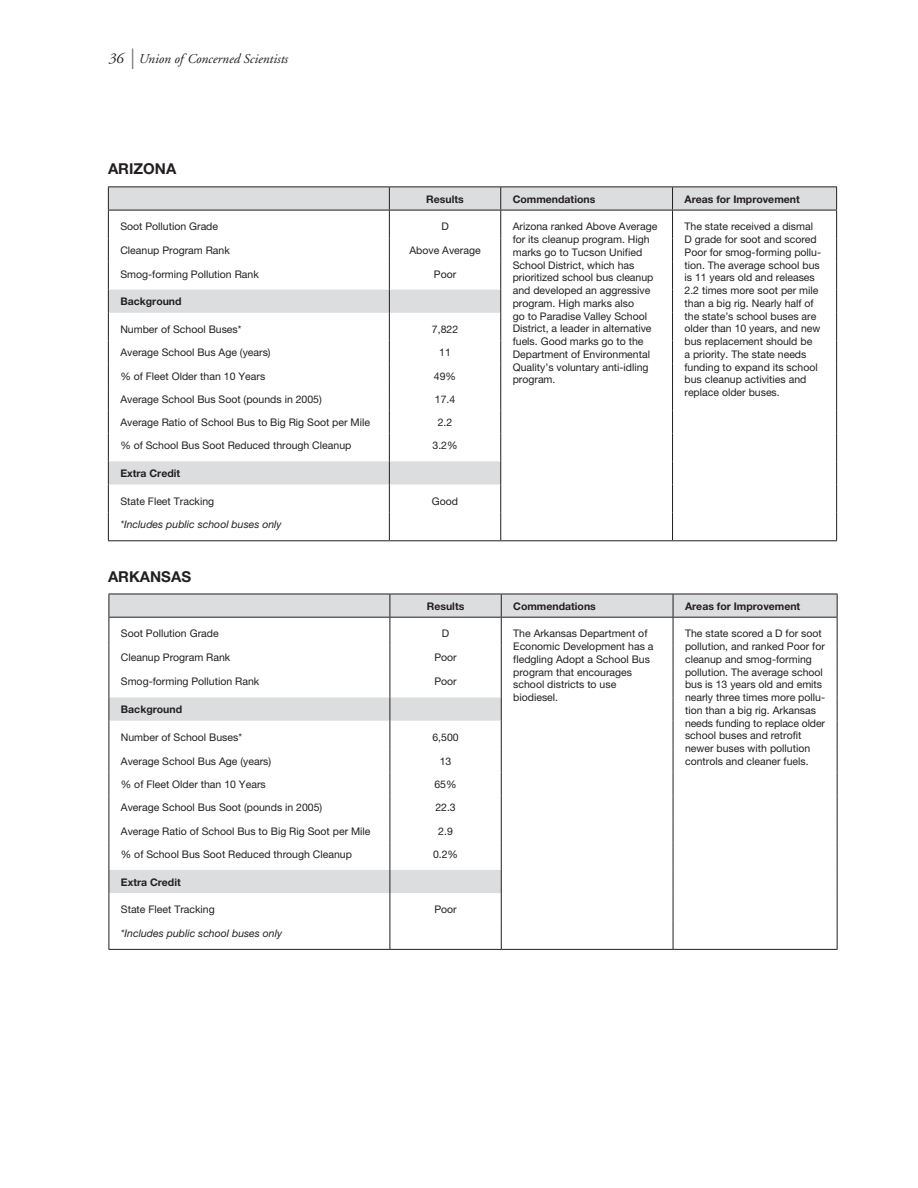
<style>
.page{position:relative;width:918px;height:1188px;background:#fff}
.page>*{position:absolute;margin:0;border:0;box-sizing:border-box;transform-origin:0 0}
.t1{font:700 15px "Helvetica Neue";color:#231f20}
.t2{font:italic 13.5px "Adobe Garamond";color:#231f20}
.t3{font:10.5px/12.8px "Helvetica Neue";color:#231f20}
.t4{font:700 10.5px "Helvetica Neue";color:#231f20}
.t5{font:italic 10.5px "Helvetica Neue";color:#231f20}
.s1{font-size:15px}
.s2{font-family:"Futura BT";font-weight:300;font-style:normal;font-stretch:condensed;font-size:27px;color:#6c6d70}
</style>
<div class="page">
<svg style="left:109px;top:188px;width:727px;height:297px"></svg>
<svg style="left:389px;top:188px;width:1px;height:352px"></svg>
<svg style="left:500px;top:188px;width:1px;height:352px"></svg>
<svg style="left:672px;top:188px;width:1px;height:352px"></svg>
<hr style="left:108px;top:187px;width:281px;height:1px;background:#231f20">
<svg style="left:108px;top:187px;width:1px;height:353px"></svg>
<hr style="left:389px;top:187px;width:112px;height:1px;background:#231f20">
<hr style="left:501px;top:187px;width:172px;height:1px;background:#231f20">
<hr style="left:673px;top:187px;width:164px;height:1px;background:#231f20">
<svg style="left:836px;top:187px;width:1px;height:353px"></svg>
<hr style="left:108px;top:210px;width:281px;height:1px;background:#231f20">
<hr style="left:389px;top:210px;width:112px;height:1px;background:#231f20">
<hr style="left:501px;top:210px;width:172px;height:1px;background:#231f20">
<hr style="left:673px;top:210px;width:164px;height:1px;background:#231f20">
<hr style="left:108px;top:540px;width:281px;height:1px;background:#231f20">
<hr style="left:389px;top:540px;width:112px;height:1px;background:#231f20">
<hr style="left:501px;top:540px;width:172px;height:1px;background:#231f20">
<hr style="left:673px;top:540px;width:164px;height:1px;background:#231f20">
<svg style="left:110px;top:595px;width:727px;height:298px"></svg>
<svg style="left:390px;top:595px;width:1px;height:354px"></svg>
<svg style="left:501px;top:595px;width:1px;height:354px"></svg>
<svg style="left:673px;top:595px;width:1px;height:354px"></svg>
<hr style="left:109px;top:594px;width:281px;height:1px;background:#231f20">
<svg style="left:109px;top:594px;width:1px;height:355px"></svg>
<hr style="left:390px;top:594px;width:111px;height:1px;background:#231f20">
<hr style="left:501px;top:594px;width:172px;height:1px;background:#231f20">
<hr style="left:673px;top:594px;width:165px;height:1px;background:#231f20">
<svg style="left:837px;top:594px;width:1px;height:355px"></svg>
<hr style="left:109px;top:617px;width:281px;height:1px;background:#231f20">
<hr style="left:390px;top:617px;width:111px;height:1px;background:#231f20">
<hr style="left:501px;top:617px;width:172px;height:1px;background:#231f20">
<hr style="left:673px;top:617px;width:165px;height:1px;background:#231f20">
<hr style="left:109px;top:949px;width:281px;height:1px;background:#231f20">
<hr style="left:390px;top:949px;width:111px;height:1px;background:#231f20">
<hr style="left:501px;top:949px;width:172px;height:1px;background:#231f20">
<hr style="left:673px;top:949px;width:165px;height:1px;background:#231f20">
<p class="t2" style="left:109px;top:52px;width:181px"><span class="s1">36</span> <span class="s2">l</span> Union of Concerned Scientists</p>
<h1 class="t1" style="left:108px;top:159px;width:48px">Ari zona</h1>
<p class="t4" style="left:426px;top:192px;width:39px">Results</p>
<p class="t4" style="left:513px;top:192px;width:84px">Commendations</p>
<p class="t4" style="left:685px;top:192px;width:117px">Areas for Improvement</p>
<p class="t3" style="left:120px;top:220px;width:99px">Soot Pollution Grade</p>
<p class="t3" style="left:441px;top:220px;width:9px">D</p>
<p class="t3" style="left:513px;top:220px;width:146px">Arizona ranked Above Average for its cleanup program. High marks go to Tucson Unified<br>School District, which has prioritized school bus cleanup and developed an aggressive program. High marks also<br>go to Paradise Valley School<br>District, a leader in alternative fuels. Good marks go to the<br>Department of Environmental<br>Quality’s voluntary anti-idling program.</p>
<p class="t3" style="left:685px;top:220px;width:138px">The state received a dismal<br>D grade for soot and scored<br>Poor for smog-forming pollu&shy;tion. The average school bus is 11 years old and releases<br>2.2 times more soot per mile than a big rig. Nearly half of the state’s school buses are older than 10 years, and new bus replacement should be<br>a priority. The state needs funding to expand its school bus cleanup activities and replace older buses.</p>
<p class="t3" style="left:120px;top:244px;width:111px">Cleanup Program Rank</p>
<p class="t3" style="left:409px;top:244px;width:73px">Above Average</p>
<p class="t3" style="left:120px;top:267px;width:140px">Smog-forming Pollution Rank</p>
<p class="t3" style="left:434px;top:267px;width:24px">Poor</p>
<p class="t4" style="left:120px;top:295px;width:63px">Background</p>
<p class="t3" style="left:120px;top:323px;width:123px">Number of School Buses*</p>
<p class="t3" style="left:432px;top:323px;width:28px">7,822</p>
<p class="t3" style="left:120px;top:346px;width:152px">Average School Bus Age (years)</p>
<p class="t3" style="left:439px;top:346px;width:13px">11</p>
<p class="t3" style="left:120px;top:369px;width:146px">% of Fleet Older than 10 Years</p>
<p class="t3" style="left:434px;top:369px;width:24px">49%</p>
<p class="t3" style="left:120px;top:393px;width:203px">Average School Bus Soot (pounds in 2005)</p>
<p class="t3" style="left:435px;top:393px;width:22px">17.4</p>
<p class="t3" style="left:120px;top:416px;width:251px">Average Ratio of School Bus to Big Rig Soot per Mile</p>
<p class="t3" style="left:438px;top:416px;width:16px">2.2</p>
<p class="t3" style="left:120px;top:439px;width:233px">% of School Bus Soot Reduced through Cleanup</p>
<p class="t3" style="left:433px;top:439px;width:27px">3.2%</p>
<p class="t4" style="left:120px;top:467px;width:61px">Extra Credit</p>
<p class="t3" style="left:120px;top:495px;width:95px">State Fleet Tracking</p>
<p class="t3" style="left:432px;top:495px;width:28px">Good</p>
<p class="t5" style="left:120px;top:518px;width:163px">*Includes public school buses only</p>
<h1 class="t1" style="left:108px;top:568px;width:44px">Ar kansas</h1>
<p class="t4" style="left:427px;top:599px;width:39px">Results</p>
<p class="t4" style="left:513px;top:599px;width:84px">Commendations</p>
<p class="t4" style="left:685px;top:599px;width:117px">Areas for Improvement</p>
<p class="t3" style="left:121px;top:627px;width:99px">Soot Pollution Grade</p>
<p class="t3" style="left:442px;top:627px;width:9px">D</p>
<p class="t3" style="left:513px;top:627px;width:142px">The Arkansas Department of<br>Economic Development has a fledgling Adopt a School Bus program that encourages school districts to use biodiesel.</p>
<p class="t3" style="left:685px;top:627px;width:142px">The state scored a D for soot pollution, and ranked Poor for cleanup and smog-forming pollution. The average school bus is 13 years old and emits nearly three times more pollu&shy;tion than a big rig. Arkansas needs funding to replace older school buses and retrofit newer buses with pollution controls and cleaner fuels.</p>
<p class="t3" style="left:121px;top:651px;width:111px">Cleanup Program Rank</p>
<p class="t3" style="left:434px;top:651px;width:24px">Poor</p>
<p class="t3" style="left:121px;top:674px;width:140px">Smog-forming Pollution Rank</p>
<p class="t3" style="left:434px;top:674px;width:24px">Poor</p>
<p class="t4" style="left:121px;top:703px;width:63px">Background</p>
<p class="t3" style="left:121px;top:731px;width:123px">Number of School Buses*</p>
<p class="t3" style="left:432px;top:731px;width:28px">6,500</p>
<p class="t3" style="left:121px;top:755px;width:152px">Average School Bus Age (years)</p>
<p class="t3" style="left:440px;top:755px;width:13px">13</p>
<p class="t3" style="left:121px;top:778px;width:146px">% of Fleet Older than 10 Years</p>
<p class="t3" style="left:434px;top:778px;width:24px">65%</p>
<p class="t3" style="left:121px;top:801px;width:203px">Average School Bus Soot (pounds in 2005)</p>
<p class="t3" style="left:435px;top:801px;width:22px">22.3</p>
<p class="t3" style="left:121px;top:824px;width:251px">Average Ratio of School Bus to Big Rig Soot per Mile</p>
<p class="t3" style="left:438px;top:824px;width:16px">2.9</p>
<p class="t3" style="left:121px;top:848px;width:233px">% of School Bus Soot Reduced through Cleanup</p>
<p class="t3" style="left:433px;top:848px;width:27px">0.2%</p>
<p class="t4" style="left:121px;top:875px;width:61px">Extra Credit</p>
<p class="t3" style="left:121px;top:903px;width:95px">State Fleet Tracking</p>
<p class="t3" style="left:434px;top:903px;width:24px">Poor</p>
<p class="t5" style="left:121px;top:927px;width:163px">*Includes public school buses only</p>
</div>
